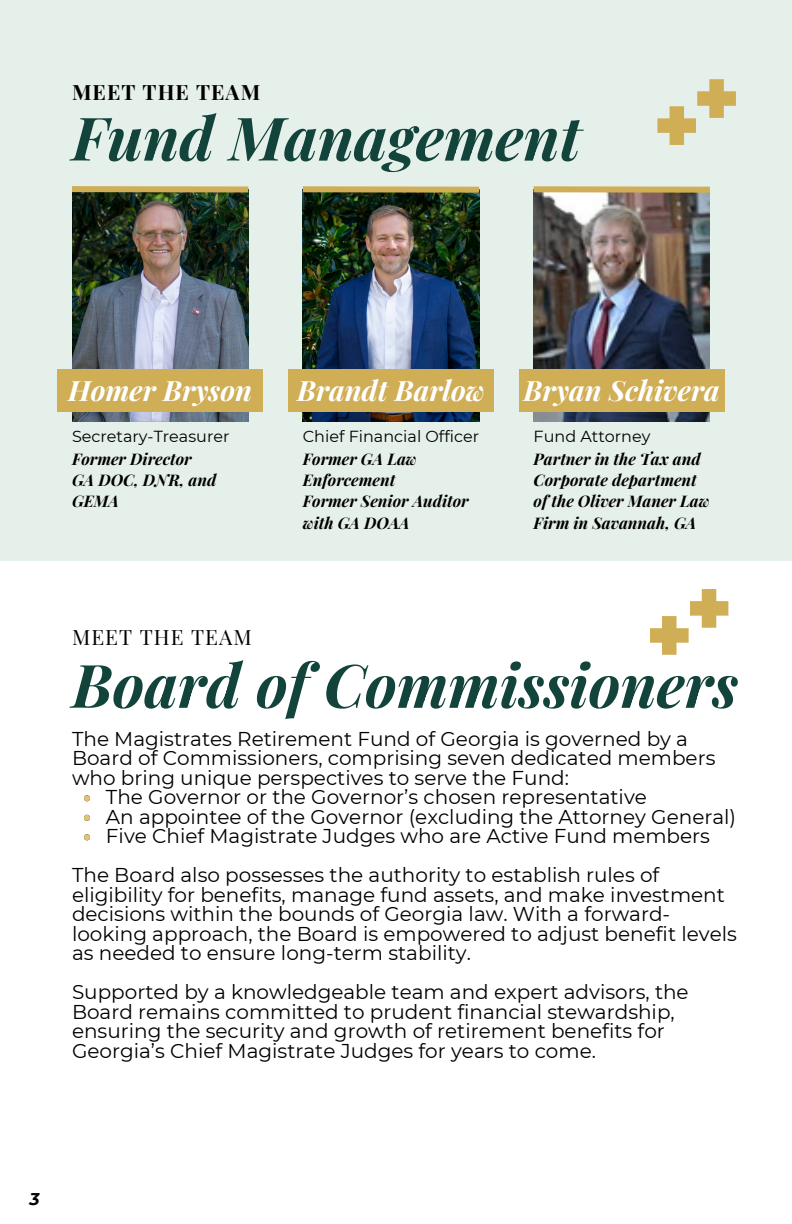
<style>
.page{position:relative;width:792px;height:1224px;background:#fff}
.page>*{position:absolute;margin:0;border:0;box-sizing:border-box;transform-origin:0 0}
.t1{font:italic 700 60px "Playfair Display";color:#12443b}
.t2{font:italic 700 28px "Playfair Display";color:#fff}
.t3{font:700 21px "Playfair Display";letter-spacing:.05em;color:#000}
.t4{font:21px "Playfair Display";letter-spacing:.05em;color:#000}
.t5{font:20px/19.6px "Montserrat";color:#000}
.t6{font:italic 700 17px "Montserrat";color:#000}
.t7{font:italic 700 16px/21.4px "Playfair Display";color:#000}
.t8{font:16px "Montserrat";color:#000}
</style>
<div class="page">
<div style="left:0;top:0;width:792px;height:561px;background:#e6f0eb"></div>
<img style="left:72px;top:192px;width:176px;height:229px">
<img style="left:303px;top:193px;width:176px;height:228px">
<img style="left:534px;top:193px;width:176px;height:228px">
<div style="left:72px;top:186px;width:176px;height:6px;background:#d0ae56"></div>
<div style="left:303px;top:186px;width:176px;height:7px;background:#d0ae56"></div>
<div style="left:534px;top:186px;width:176px;height:7px;background:#d0ae56"></div>
<div style="left:57px;top:369px;width:206px;height:43px;background:#d0ae56"></div>
<div style="left:288px;top:369px;width:206px;height:43px;background:#d0ae56"></div>
<div style="left:519px;top:369px;width:205px;height:43px;background:#d0ae56"></div>
<svg style="left:650px;top:589px;width:78px;height:66px"></svg>
<svg style="left:657px;top:79px;width:79px;height:66px"></svg>
<svg style="left:84px;top:795px;width:6px;height:6px"></svg>
<svg style="left:84px;top:815px;width:6px;height:6px"></svg>
<svg style="left:84px;top:834px;width:6px;height:6px"></svg>
<p class="t3" style="left:72px;top:77px;width:190px">MEET THE TEAM</p>
<h1 class="t1" style="left:72px;top:96px;width:510px">Fund Management</h1>
<h2 class="t2" style="left:68px;top:371px;width:185px">Homer Bryson</h2>
<h2 class="t2" style="left:297px;top:371px;width:189px">Brandt Barlow</h2>
<h2 class="t2" style="left:524px;top:371px;width:198px">Bryan Schivera</h2>
<p class="t8" style="left:72px;top:427px;width:159px">Secretary-Treasurer</p>
<p class="t7" style="left:72px;top:447px;width:146px">Former Director<br>GA DOC, DNR, and<br>GEMA</p>
<p class="t4" style="left:72px;top:623px;width:181px">MEET THE TEAM</p>
<p class="t8" style="left:303px;top:427px;width:178px">Chief Financial Officer</p>
<p class="t7" style="left:303px;top:447px;width:168px">Former GA Law<br>Enforcement<br>Former Senior Auditor with GA DOAA</p>
<p class="t8" style="left:534px;top:427px;width:118px">Fund Attorney</p>
<p class="t7" style="left:534px;top:447px;width:178px">Partner in the Tax and<br>Corporate department of the Oliver Maner Law<br>Firm in Savannah, GA</p>
<h1 class="t1" style="left:72px;top:643px;width:668px">Board of Commissioners</h1>
<p class="t5" style="left:72px;top:729px;width:618px">The Magistrates Retirement Fund of Georgia is governed by a</p>
<p class="t5" style="left:72px;top:748px;width:645px">Board of Commissioners, comprising seven dedicated members</p>
<p class="t5" style="left:72px;top:768px;width:499px">who bring unique perspectives to serve the Fund:</p>
<p class="t5" style="left:106px;top:787px;width:542px">The Governor or the Governor’s chosen representative</p>
<p class="t5" style="left:106px;top:807px;width:632px">An appointee of the Governor (excluding the Attorney General)</p>
<p class="t5" style="left:106px;top:826px;width:606px">Five Chief Magistrate Judges who are Active Fund members</p>
<p class="t5" style="left:72px;top:865px;width:666px">The Board also possesses the authority to establish rules of eligibility for benefits, manage fund assets, and make investment decisions within the bounds of Georgia law. With a forward&shy;looking approach, the Board is empowered to adjust benefit levels as needed to ensure long-term stability.</p>
<p class="t5" style="left:72px;top:982px;width:618px">Supported by a knowledgeable team and expert advisors, the Board remains committed to prudent financial stewardship, ensuring the security and growth of retirement benefits for Georgia’s Chief Magistrate Judges for years to come.</p>
<p class="t6" style="left:29px;top:1188px;width:12px">3</p>
</div>
